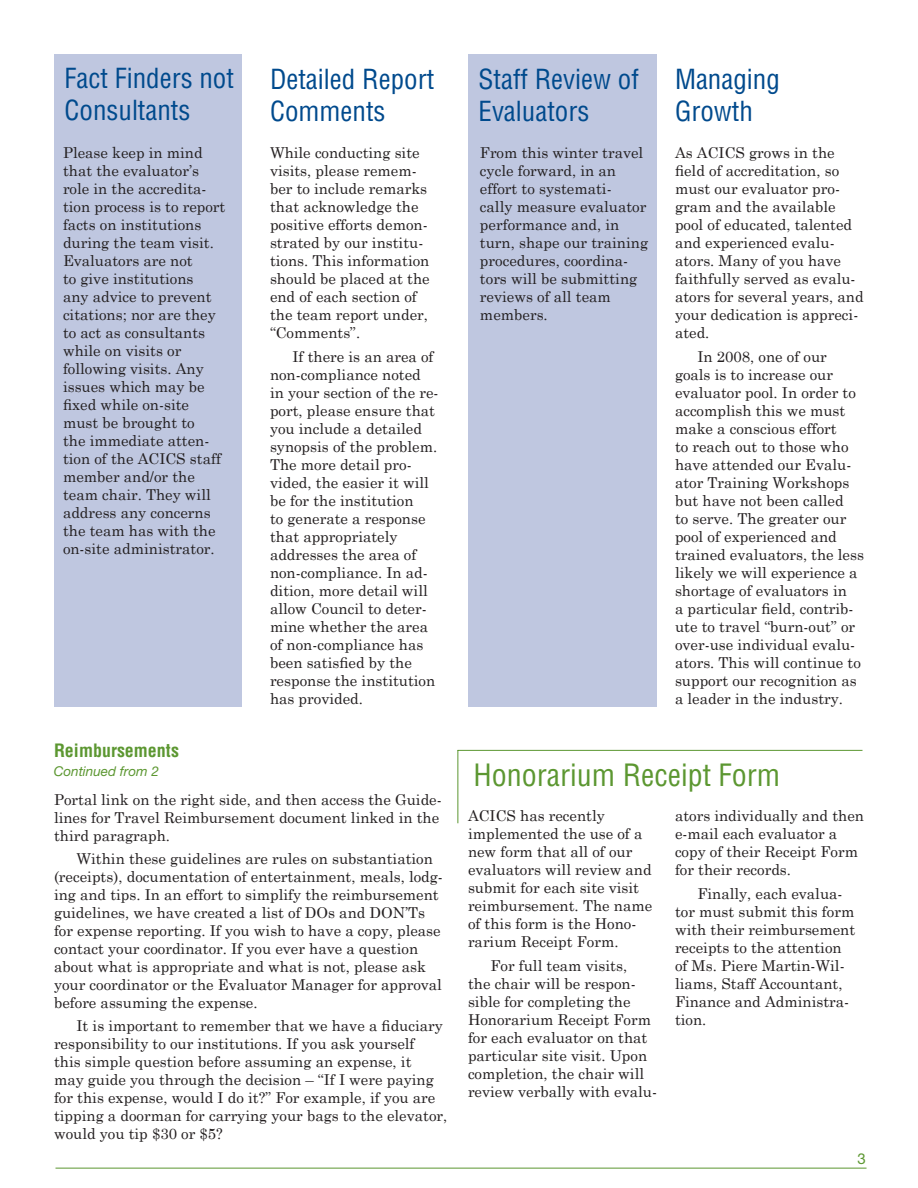
<style>
.page{position:relative;width:918px;height:1188px;background:#fff}
.page>*{position:absolute;margin:0;border:0;box-sizing:border-box;transform-origin:0 0}
.t1{font:condensed 30px "Helvetica";color:#5c9731}
.t2{font:condensed 27px/32.4px "Helvetica";color:#004a8d}
.t3{font:700 condensed 18px "Helvetica";color:#5c9731}
.t4{font:15px/18px "Century Schoolbook";color:#231f20}
.t5{font:15px "Helvetica Neue";color:#5c9731}
.t6{font:italic 13.5px "Helvetica Neue";color:#5c9731}
</style>
<div class="page">
<hr style="left:56px;top:1168px;width:811px;height:1px;background:#5c9731">
<div style="left:54px;top:54px;width:188px;height:652px;background:#bfc7e0"></div>
<hr style="left:458px;top:750px;width:1px;height:73px;background:#5c9731">
<hr style="left:458px;top:750px;width:404px;height:1px;background:#5c9731">
<div style="left:468px;top:54px;width:188px;height:652px;background:#bfc7e0"></div>
<h2 class="t2" style="left:64px;top:64px;width:171px">Fact Finders not<br>Consultants</h2>
<p class="t4" style="left:63px;top:143px;width:164px">Please keep in mind that the evaluator’s role in the accredita&shy;tion process is to report facts on institutions during the team visit.<br>Evaluators are not<br>to give institutions<br>any advice to prevent citations; nor are they to act as consultants while on visits or following visits. Any issues which may be fixed while on-site must be brought to<br>the immediate atten&shy;tion of the ACICS staff member and/or the team chair. They will address any concerns the team has with the on-site administrator.</p>
<p class="t3" style="left:54px;top:744px;width:126px">Reimbursements</p>
<p class="t6" style="left:54px;top:766px;width:107px">Continued from 2</p>
<h2 class="t2" style="left:270px;top:65px;width:166px">Detailed Report<br>Comments</h2>
<p class="t4" style="left:270px;top:143px;width:161px">While conducting site visits, please remem&shy;ber to include remarks that acknowledge the positive efforts demon&shy;strated by our institu&shy;tions. This information should be placed at the end of each section of the team report under, “Comments”.</p>
<p class="t4" style="left:270px;top:347px;width:170px;text-indent:23px">If there is an area of non-compliance noted<br>in your section of the re&shy;port, please ensure that you include a detailed synopsis of the problem.<br>The more detail pro&shy;vided, the easier it will be for the institution<br>to generate a response that appropriately addresses the area of non-compliance. In ad&shy;dition, more detail will allow Council to deter&shy;mine whether the area of non-compliance has been satisfied by the response the institution has provided.</p>
<p class="t4" style="left:54px;top:790px;width:389px">Portal link on the right side, and then access the Guide&shy;lines for Travel Reimbursement document linked in the third paragraph.</p>
<p class="t4" style="left:54px;top:849px;width:390px;text-indent:23px">Within these guidelines are rules on substantiation (receipts), documentation of entertainment, meals, lodg&shy;ing and tips. In an effort to simplify the reimbursement guidelines, we have created a list of DOs and DON’Ts for expense reporting. If you wish to have a copy, please contact your coordinator. If you ever have a question about what is appropriate and what is not, please ask your coordinator or the Evaluator Manager for approval before assuming the expense.</p>
<p class="t4" style="left:54px;top:1017px;width:395px;text-indent:23px">It is important to remember that we have a fiduciary responsibility to our institutions. If you ask yourself<br>this simple question before assuming an expense, it<br>may guide you through the decision – “If I were paying for this expense, would I do it?” For example, if you are tipping a doorman for carrying your bags to the elevator, would you tip $30 or $5?</p>
<h2 class="t2" style="left:478px;top:65px;width:162px">Staff Review of<br>Evaluators</h2>
<p class="t4" style="left:480px;top:143px;width:170px">From this winter travel cycle forward, in an effort to systemati-<br>cally measure evaluator performance and, in turn, shape our training procedures, coordina&shy;tors will be submitting reviews of all team members.</p>
<h2 class="t2" style="left:675px;top:65px;width:106px">Managing<br>Growth</h2>
<p class="t4" style="left:675px;top:143px;width:190px">As ACICS grows in the field of accreditation, so must our evaluator pro&shy;gram and the available pool of educated, talented and experienced evalu&shy;ators. Many of you have faithfully served as evalu&shy;ators for several years, and your dedication is appreci&shy;ated.</p>
<p class="t4" style="left:675px;top:347px;width:191px;text-indent:23px">In 2008, one of our goals is to increase our evaluator pool. In order to accomplish this we must make a conscious effort<br>to reach out to those who have attended our Evalu&shy;ator Training Workshops but have not been called<br>to serve. The greater our pool of experienced and trained evaluators, the less likely we will experience a shortage of evaluators in<br>a particular field, contrib&shy;ute to travel “burn-out” or over-use individual evalu&shy;ators. This will continue to support our recognition as a leader in the industry.</p>
<h1 class="t1" style="left:474px;top:763px;width:308px">Honorarium Receipt Form</h1>
<p class="t4" style="left:468px;top:806px;width:186px">ACICS has recently implemented the use of a new form that all of our evaluators will review and submit for each site visit reimbursement. The name of this form is the Hono&shy;rarium Receipt Form.</p>
<p class="t4" style="left:468px;top:956px;width:191px;text-indent:23px">For full team visits,<br>the chair will be respon&shy;sible for completing the<br>Honorarium Receipt Form for each evaluator on that particular site visit. Upon completion, the chair will review verbally with evalu-</p>
<p class="t4" style="left:675px;top:806px;width:191px">ators individually and then e-mail each evaluator a copy of their Receipt Form for their records.</p>
<p class="t4" style="left:675px;top:884px;width:182px;text-indent:23px">Finally, each evalua&shy;tor must submit this form with their reimbursement receipts to the attention of Ms. Piere Martin-Wil&shy;liams, Staff Accountant,<br>Finance and Administra&shy;tion.</p>
<p class="t5" style="left:858px;top:1153px;width:10px">3</p>
</div>
